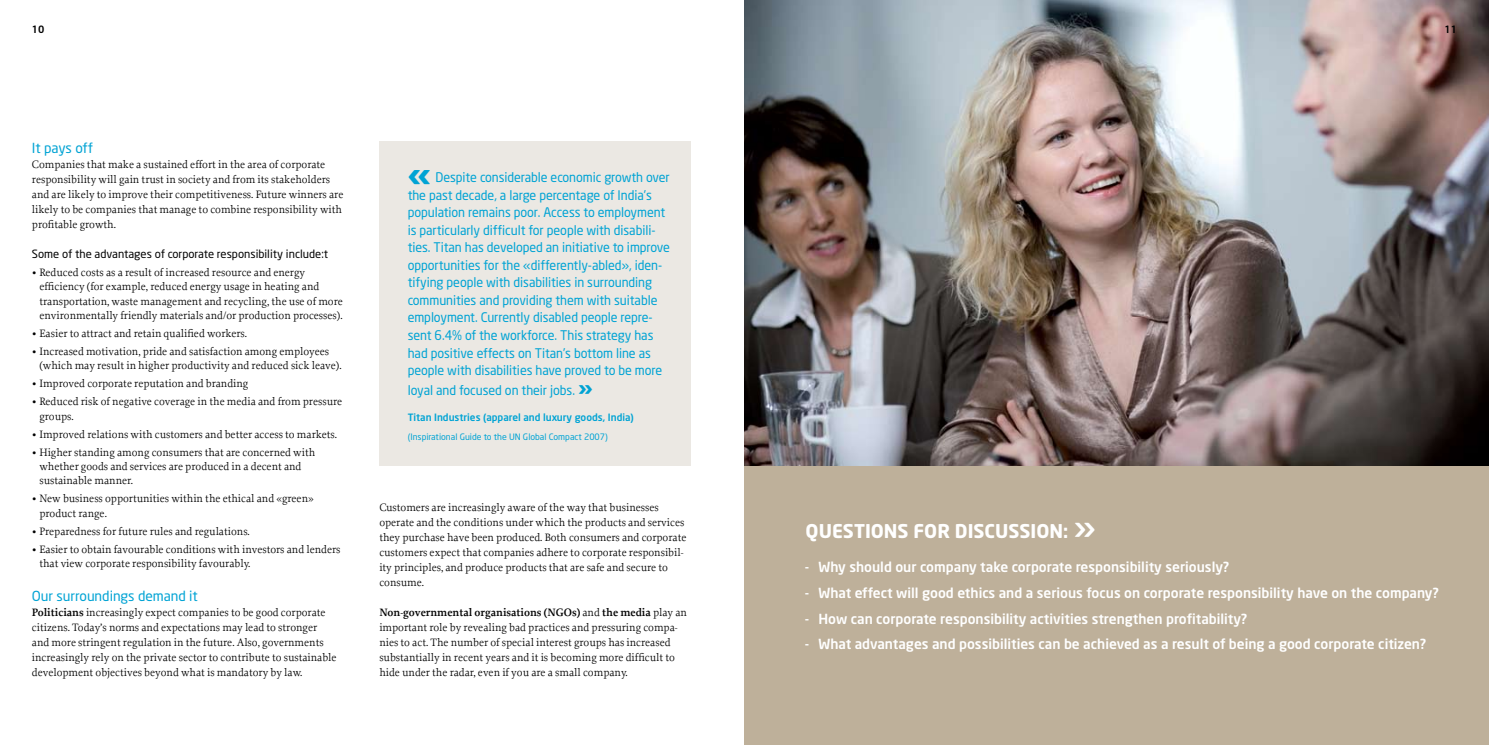
<style>
.page{position:relative;width:1489px;height:745px;background:#fff}
.page>*{position:absolute;margin:0;border:0;box-sizing:border-box;transform-origin:0 0}
.t1{font:900 30.75px "Neo Sans";color:#00a3d4}
.t2{font:700 18.75px "Neo Sans";color:#fff}
.t3{font:500 13.75px "Neo Sans";color:#fff}
.t4{font:13.75px "Neo Sans";letter-spacing:-.005em;color:#00a3d4}
.t5{font:13.12px/17.5px "Neo Sans";letter-spacing:-.005em;color:#00a3d4;scale:.95 1}
.t6{font:11.25px/15px "Proforma";letter-spacing:-.005em;color:#000}
.t7{font:11.25px "Neo Sans";color:#000}
.t8{font:500 10px "Neo Sans";color:#00a3d4}
.t9{font:500 10px "Neo Sans";color:#000}
.t10{font:8.75px "Neo Sans";color:#00a3d4}
.s1{font-size:15px}
.s2{font-weight:600}
.s3{font-weight:900;font-size:18.88px}
.s4{font-weight:500;font-size:32.5px}
</style>
<div class="page">
<div style="left:379px;top:142px;width:312px;height:323px;background:#ebe8e3"></div>
<img style="left:744px;top:0;width:744px;height:466px">
<div style="left:744px;top:466px;width:744px;height:278px;background:#beb09a"></div>
<p class="t9" style="left:32px;top:23px;width:14px">10</p>
<p class="t9" style="left:1444px;top:23px;width:14px">11</p>
<p class="t4" style="left:32px;top:139px;width:63px">It pays off</p>
<p class="t6" style="left:32px;top:156px;width:313px">Companies that make a sustained effort in the area of corporate responsibility will gain trust in society and from its stakeholders and are likely to improve their competitiveness. Future winners are likely to be companies that manage to combine responsibility with profitable growth.</p>
<p class="t7" style="left:32px;top:246px;width:298px">Some of the advantages of corporate responsibility include:t</p>
<p class="t6" style="left:39px;top:265px;width:305px;line-height:14.4px;text-indent:-8px"><span class="s1">•</span> Reduced costs as a result of increased resource and energy efficiency (for example, reduced energy usage in heating and transportation, waste management and recycling, the use of more environmentally friendly materials and/or production processes).</p>
<p class="t6" style="left:32px;top:325px;width:217px"><span class="s1">•</span> Easier to attract and retain qualified workers.</p>
<p class="t6" style="left:39px;top:344px;width:304px;line-height:14.4px;text-indent:-8px"><span class="s1">•</span> Increased motivation, pride and satisfaction among employees (which may result in higher productivity and reduced sick leave).</p>
<p class="t6" style="left:32px;top:376px;width:218px"><span class="s1">•</span> Improved corporate reputation and branding</p>
<p class="t6" style="left:39px;top:394px;width:304px;line-height:14.4px;text-indent:-8px"><span class="s1">•</span> Reduced risk of negative coverage in the media and from pressure groups.</p>
<p class="t6" style="left:32px;top:426px;width:307px"><span class="s1">•</span> Improved relations with customers and better access to markets.</p>
<p class="t6" style="left:39px;top:444px;width:277px;line-height:14.4px;text-indent:-8px"><span class="s1">•</span> Higher standing among consumers that are concerned with whether goods and services are produced in a decent and sustainable manner.</p>
<p class="t6" style="left:39px;top:491px;width:276px;line-height:14.4px;text-indent:-8px"><span class="s1">•</span> New business opportunities within the ethical and «green» product range.</p>
<p class="t6" style="left:32px;top:523px;width:219px"><span class="s1">•</span> Preparedness for future rules and regulations.</p>
<p class="t6" style="left:39px;top:541px;width:302px;line-height:14.4px;text-indent:-8px"><span class="s1">•</span> Easier to obtain favourable conditions with investors and lenders that view corporate responsibility favourably.</p>
<p class="t4" style="left:32px;top:586px;width:167px">Our surroundings demand it</p>
<p class="t6" style="left:32px;top:603px;width:306px"><span class="s2">Politicians</span> increasingly expect companies to be good corporate citizens. Today’s norms and expectations may lead to stronger and more stringent regulation in the future. Also, governments increasingly rely on the private sector to contribute to sustainable development objectives beyond what is mandatory by law.</p>
<h1 class="t1" style="left:407px;top:154px;width:24px">«</h1>
<p class="t5" style="left:407px;top:168px;width:277px;text-indent:28px">Despite considerable economic growth over the past decade, a large percentage of India’s population remains poor. Access to employment is particularly difficult for people with disabili&shy;ties. Titan has developed an initiative to improve opportunities for the «differently-abled», iden&shy;tifying people with disabilities in surrounding communities and providing them with suitable employment. Currently disabled people repre&shy;sent 6.4% of the workforce. This strategy has had positive effects on Titan’s bottom line as people with disabilities have proved to be more</p>
<p class="t5" style="left:407px;top:381px;width:196px">loyal and focused on their jobs. <span class="s3">»</span></p>
<p class="t8" style="left:407px;top:410px;width:228px">Titan Industries (apparel and luxury goods, India)</p>
<p class="t10" style="left:407px;top:431px;width:202px">(Inspirational Guide to the UN Global Compact 2007)</p>
<p class="t6" style="left:379px;top:499px;width:308px">Customers are increasingly aware of the way that businesses operate and the conditions under which the products and services they purchase have been produced. Both consumers and corporate customers expect that companies adhere to corporate responsibil&shy;ity principles, and produce products that are safe and secure to consume.</p>
<p class="t6" style="left:379px;top:604px;width:309px"><span class="s2">Non-governmental organisations (NGOs)</span> and <span class="s2">the media</span> play an important role by revealing bad practices and pressuring compa&shy;nies to act. The number of special interest groups has increased substantially in recent years and it is becoming more difficult to hide under the radar, even if you are a small company.</p>
<h2 class="t2" style="left:805px;top:518px;width:292px">QUESTIONS FOR DISCUSSION: <span class="s4">»</span></h2>
<p class="t3" style="left:804px;top:558px;width:426px">- Why should our company take corporate responsibility seriously?</p>
<p class="t3" style="left:804px;top:583px;width:635px">- What effect will good ethics and a serious focus on corporate responsibility have on the company?</p>
<p class="t3" style="left:804px;top:609px;width:444px">- How can corporate responsibility activities strengthen profitability?</p>
<p class="t3" style="left:804px;top:635px;width:623px">- What advantages and possibilities can be achieved as a result of being a good corporate citizen?</p>
</div>
